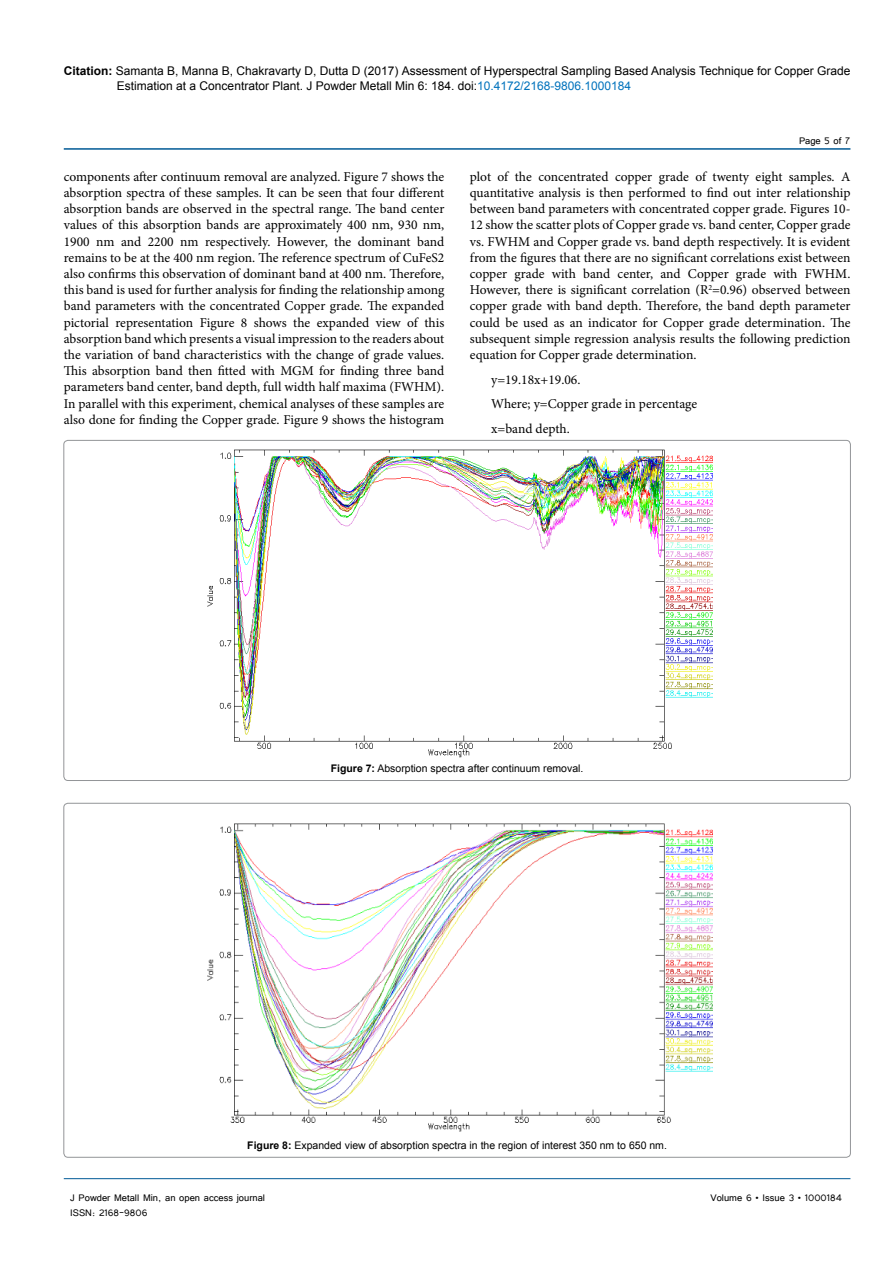
<style>
.page{position:relative;width:893px;height:1263px;background:#fff}
.page>*{position:absolute;margin:0;border:0;box-sizing:border-box;transform-origin:0 0}
.t1{font:13.5px/16.2px "Minion Pro";color:#000;text-align:justify}
.t2{font:12px/14.4px "Arial";color:#000}
.t3{font:12px "Tunga";color:#000}
.t4{font:10.5px "Arial";color:#000}
.s1{font-weight:700}
.s2{color:#0072bc}
</style>
<div class="page">
<hr style="left:64px;top:148px;width:786px;height:2px;background:#005a96">
<hr style="left:64px;top:1178px;width:786px;height:1px;background:#005a96">
<img style="left:207px;top:449px;width:506px;height:309px">
<img style="left:207px;top:823px;width:506px;height:309px">
<p class="t2" style="left:117px;top:64px;width:735px;text-indent:-53px"><span class="s1">Citation:</span> Samanta B, Manna B, Chakravarty D, Dutta D (2017) Assessment of Hyperspectral Sampling Based Analysis Technique for Copper Grade<br>Estimation at a Concentrator Plant. J Powder Metall Min 6: 184. doi:<span class="s2">10.4172/2168-9806.1000184</span></p>
<p class="t3" style="left:799px;top:133px;width:52px">Page 5 of 7</p>
<p class="t1" style="left:64px;top:168px;width:382px">components after continuum removal are analyzed. Figure 7 shows the absorption spectra of these samples. It can be seen that four different absorption bands are observed in the spectral range. The band center values of this absorption bands are approximately 400 nm, 930 nm, 1900 nm and 2200 nm respectively. However, the dominant band remains to be at the 400 nm region. The reference spectrum of CuFeS2 also confirms this observation of dominant band at 400 nm. Therefore, this band is used for further analysis for finding the relationship among band parameters with the concentrated Copper grade. The expanded pictorial representation Figure 8 shows the expanded view of this absorption band which presents a visual impression to the readers about the variation of band characteristics with the change of grade values.<br>This absorption band then fitted with MGM for finding three band parameters band center, band depth, full width half maxima (FWHM).<br>In parallel with this experiment, chemical analyses of these samples are also done for finding the Copper grade. Figure 9 shows the histogram</p>
<p class="t1" style="left:470px;top:168px;width:382px">plot of the concentrated copper grade of twenty eight samples. A quantitative analysis is then performed to find out inter relationship between band parameters with concentrated copper grade. Figures 10- 12 show the scatter plots of Copper grade vs. band center, Copper grade vs. FWHM and Copper grade vs. band depth respectively. It is evident from the figures that there are no significant correlations exist between copper grade with band center, and Copper grade with FWHM.<br>However, there is significant correlation (R<sup>2</sup>=0.96) observed between copper grade with band depth. Therefore, the band depth parameter could be used as an indicator for Copper grade determination. The subsequent simple regression analysis results the following prediction equation for Copper grade determination.</p>
<p class="t1" style="left:491px;top:367px;width:208px;line-height:24.8px;text-align:left">y=19.18x+19.06.<br>Where; y=Copper grade in percentage x=band depth.</p>
<p class="t4" style="left:331px;top:761px;width:254px"><span class="s1">Figure 7:</span> Absorption spectra after continuum removal.</p>
<p class="t4" style="left:247px;top:1138px;width:421px"><span class="s1">Figure 8:</span> Expanded view of absorption spectra in the region of interest 350 nm to 650 nm.</p>
<p class="t3" style="left:70px;top:1190px;width:196px">J Powder Metall Min, an open access journal</p>
<p class="t3" style="left:710px;top:1190px;width:133px">Volume 6 • Issue 3 • 1000184</p>
<p class="t3" style="left:70px;top:1204px;width:79px">ISSN: 2168-9806</p>
</div>
